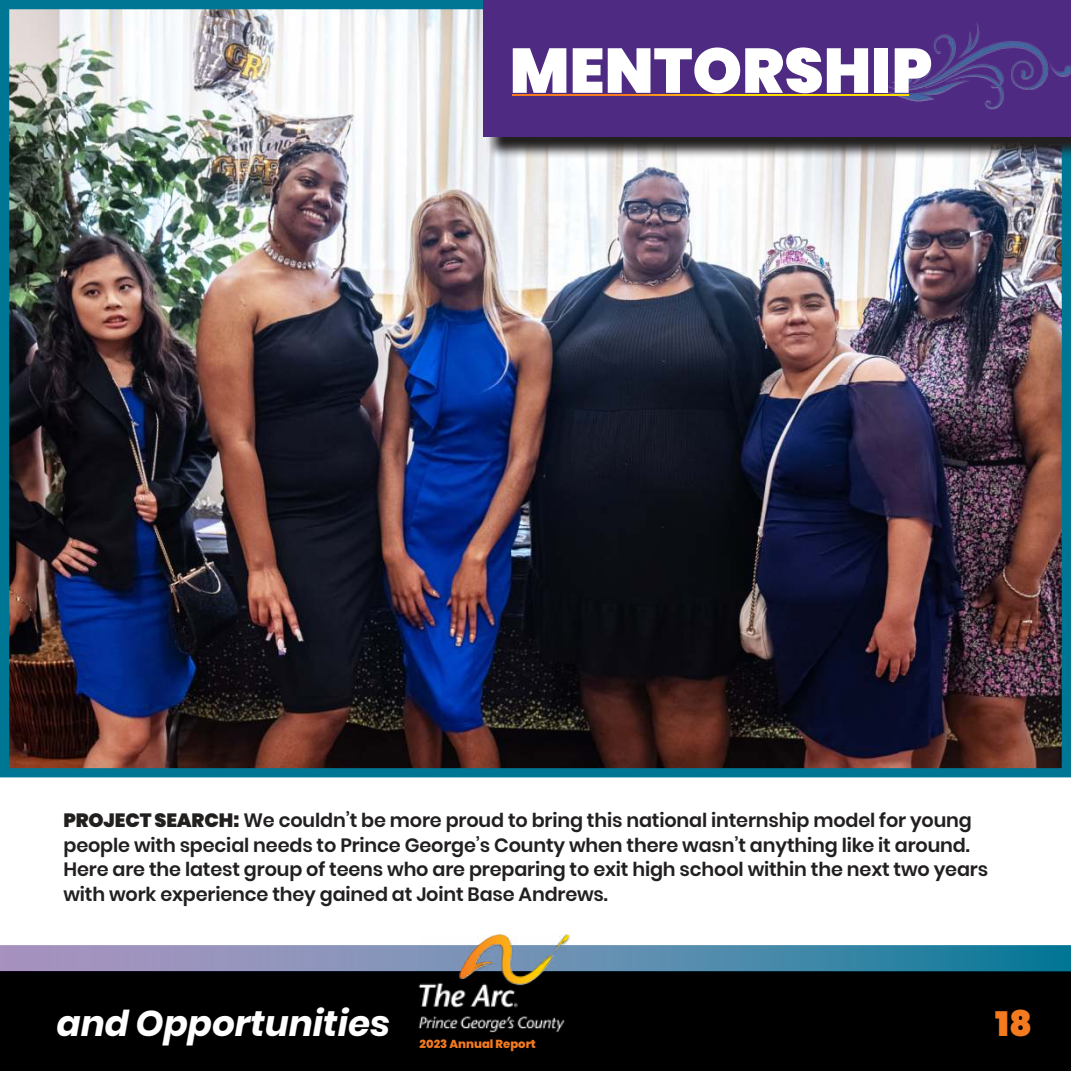
<style>
.page{position:relative;width:1071px;height:1071px;background:#fff}
.page>*{position:absolute;margin:0;border:0;box-sizing:border-box;transform-origin:0 0}
.t1{font:900 63px "Poppins";color:#fff}
.t2{font:italic 700 35.7px "Poppins";color:#fff}
.t3{font:900 35px "Poppins";color:#f47a1f}
.t4{font:600 19.25px/24.5px "Poppins";letter-spacing:-.01em;color:#221f1f}
.t5{font:800 11.55px "Poppins";color:#f47a1f}
.s1{font-weight:900}
</style>
<div class="page">
<img style="left:10px;top:10px;width:1051px;height:757px">
<div style="left:0;top:0;width:1071px;height:777px;border:9px solid #007695"></div>
<svg style="left:486px;top:137px;width:585px;height:22px"></svg>
<div style="left:483px;top:0;width:588px;height:137px;background:#4f2a83"></div>
<img style="left:881px;top:23px;width:190px;height:86px">
<img style="left:513px;top:94px;width:396px;height:2px">
<div style="left:0;top:971px;width:1071px;height:100px;background:#000"></div>
<svg style="left:0;top:945px;width:1068px;height:26px"></svg>
<img style="left:410px;top:934px;width:162px;height:99px">
<h1 class="t1" style="left:510px;top:30px;width:424px">MENTORSHIP</h1>
<p class="t4" style="left:63px;top:808px;width:926px"><span class="s1">PROJECT SEARCH:</span> We couldn’t be more proud to bring this national internship model for young people with special needs to Prince George’s County when there wasn’t anything like it around.<br>Here are the latest group of teens who are preparing to exit high school within the next two years with work experience they gained at Joint Base Andrews.</p>
<h2 class="t2" style="left:57px;top:1007px;width:335px">and Opportunities</h2>
<h3 class="t3" style="left:995px;top:1001px;width:38px">18</h3>
<p class="t5" style="left:420px;top:1040px;width:118px">2023 Annual Report</p>
</div>
